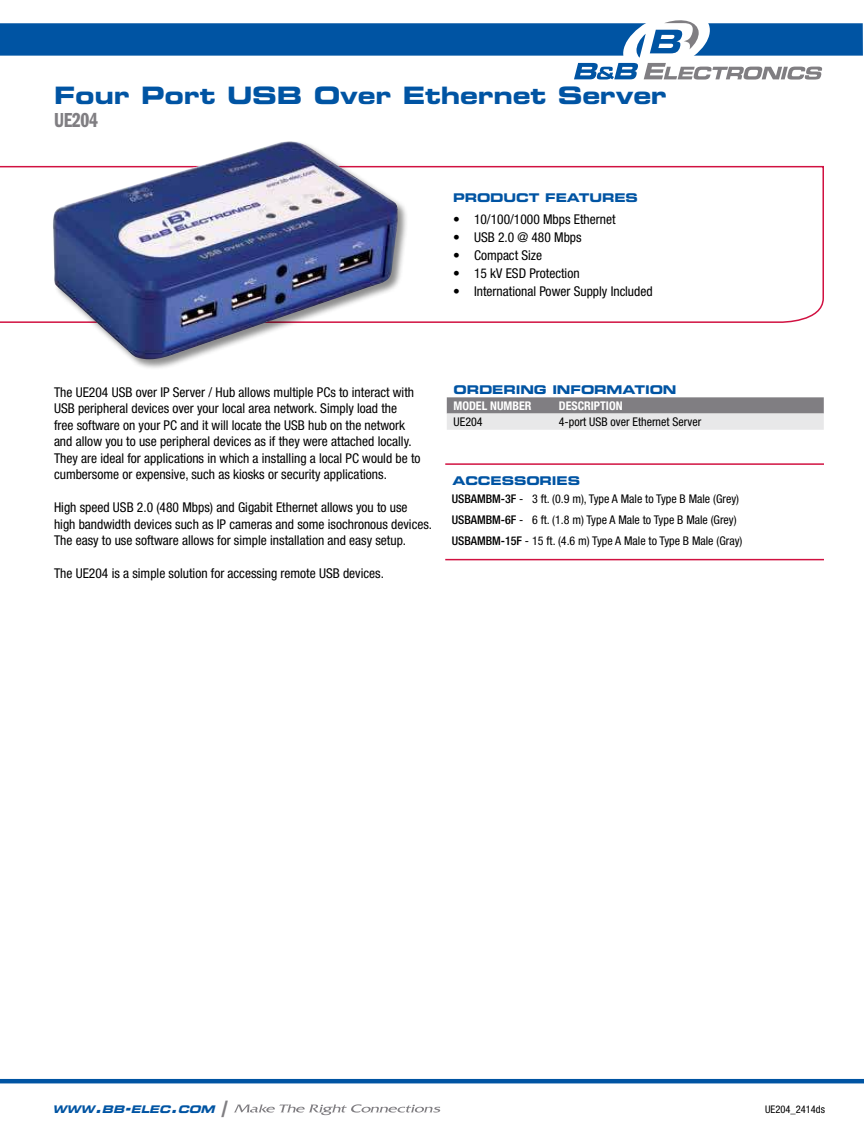
<style>
.page{position:relative;width:864px;height:1134px;background:#fff}
.page>*{position:absolute;margin:0;border:0;box-sizing:border-box;transform-origin:0 0}
.t1{font:24px "Eurostile LT Std Bold Ex 2";letter-spacing:-.01em;color:#0054a3}
.t2{font:21px "ITC Franklin Gothic Std Dm Cp";letter-spacing:-.015em;color:#807e82}
.t3{font:condensed 13.5px/16.5px "Helvetica Neue LT Std";color:#000}
.t4{font:condensed 12px/20.5px "Helvetica Neue LT Std";color:#000}
.t5{font:12px "Eurostile LT Std Bold Ex 2";letter-spacing:-.01em;color:#0054a3}
.t6{font:700 condensed 12px "Helvetica Neue LT Std";color:#fff}
.t7{font:italic 10.5px "Eurostile LT Std Bold Ex 2";color:#0054a3}
.t8{font:condensed 10.5px "Helvetica Neue LT Std";color:#000}
.s1{font-family:"Helvetica Neue LT Pro";font-weight:500}
.s2{font-size:15px}
.s3{font-size:16.5px;color:#807e82}
</style>
<div class="page">
<svg style="left:234px;top:1104px;width:206px;height:11px"></svg>
<svg style="left:0;top:20px;width:863px;height:60px"></svg>
<hr style="left:0;top:1079px;width:864px;height:4px;background:#0054a3">
<svg style="left:0;top:165px;width:824px;height:158px"></svg>
<svg style="left:447px;top:397px;width:377px;height:33px;background:#b6b5b7"></svg>
<div style="left:52px;top:140px;width:357px;height:231px;background:#000;opacity:.45"></div>
<img style="left:53px;top:141px;width:345px;height:218px">
<hr style="left:445px;top:463px;width:379px;height:2px;background:#d11141">
<hr style="left:445px;top:559px;width:379px;height:1px;background:#d11141">
<h1 class="t1" style="left:54px;top:82px;width:614px">Four Port USB Over Ethernet Server</h1>
<h2 class="t2" style="left:54px;top:107px;width:46px">UE204</h2>
<p class="t5" style="left:453px;top:191px;width:186px">PRODUCT FEATURES</p>
<p class="t3" style="left:453px;top:211px;width:164px">• 10/100/1000 Mbps Ethernet</p>
<p class="t3" style="left:453px;top:229px;width:130px">• USB 2.0 @ 480 Mbps</p>
<p class="t3" style="left:453px;top:247px;width:91px">• Compact Size</p>
<p class="t3" style="left:453px;top:265px;width:128px">• 15 kV ESD Protection</p>
<p class="t3" style="left:453px;top:283px;width:201px">• International Power Supply Included</p>
<p class="t3" style="left:54px;top:385px;width:368px">The UE204 USB over IP Server / Hub allows multiple PCs to interact with USB peripheral devices over your local area network. Simply load the<br>free software on your PC and it will locate the USB hub on the network and allow you to use peripheral devices as if they were attached locally.<br>They are ideal for applications in which a installing a local PC would be to cumbersome or expensive, such as kiosks or security applications.</p>
<p class="t3" style="left:54px;top:500px;width:380px">High speed USB 2.0 (480 Mbps) and Gigabit Ethernet allows you to use high bandwidth devices such as IP cameras and some isochronous devices.<br>The easy to use software allows for simple installation and easy setup.</p>
<p class="t3" style="left:54px;top:566px;width:331px">The UE204 is a simple solution for accessing remote USB devices.</p>
<p class="t5" style="left:454px;top:383px;width:225px">ORDERING INFORMATION</p>
<p class="t6" style="left:454px;top:399px;width:79px">MODEL NUMBER</p>
<p class="t6" style="left:559px;top:399px;width:65px">DESCRIPTION</p>
<p class="t4" style="left:454px;top:412px;width:31px">UE204</p>
<p class="t4" style="left:559px;top:412px;width:144px">4-port USB over Ethernet Server</p>
<p class="t5" style="left:452px;top:474px;width:129px">ACCESSORIES</p>
<p class="t4" style="left:452px;top:490px;width:292px"><span class="s1">USBAMBM-3F</span> - 3 ft. (0.9 m), Type A Male to Type B Male (Grey)<br><span class="s1">USBAMBM-6F</span> - 6 ft. (1.8 m) Type A Male to Type B Male (Grey)<br><span class="s1">USBAMBM-15F</span> - 15 ft. (4.6 m) Type A Male to Type B Male (Gray)</p>
<p class="t7" style="left:52px;top:1106px;width:179px">WWW<span class="s2">.</span>BB<span class="s2">-</span>ELEC<span class="s2">.</span>COM <span class="s3">|</span></p>
<p class="t8" style="left:765px;top:1104px;width:61px">UE204_2414ds</p>
</div>
